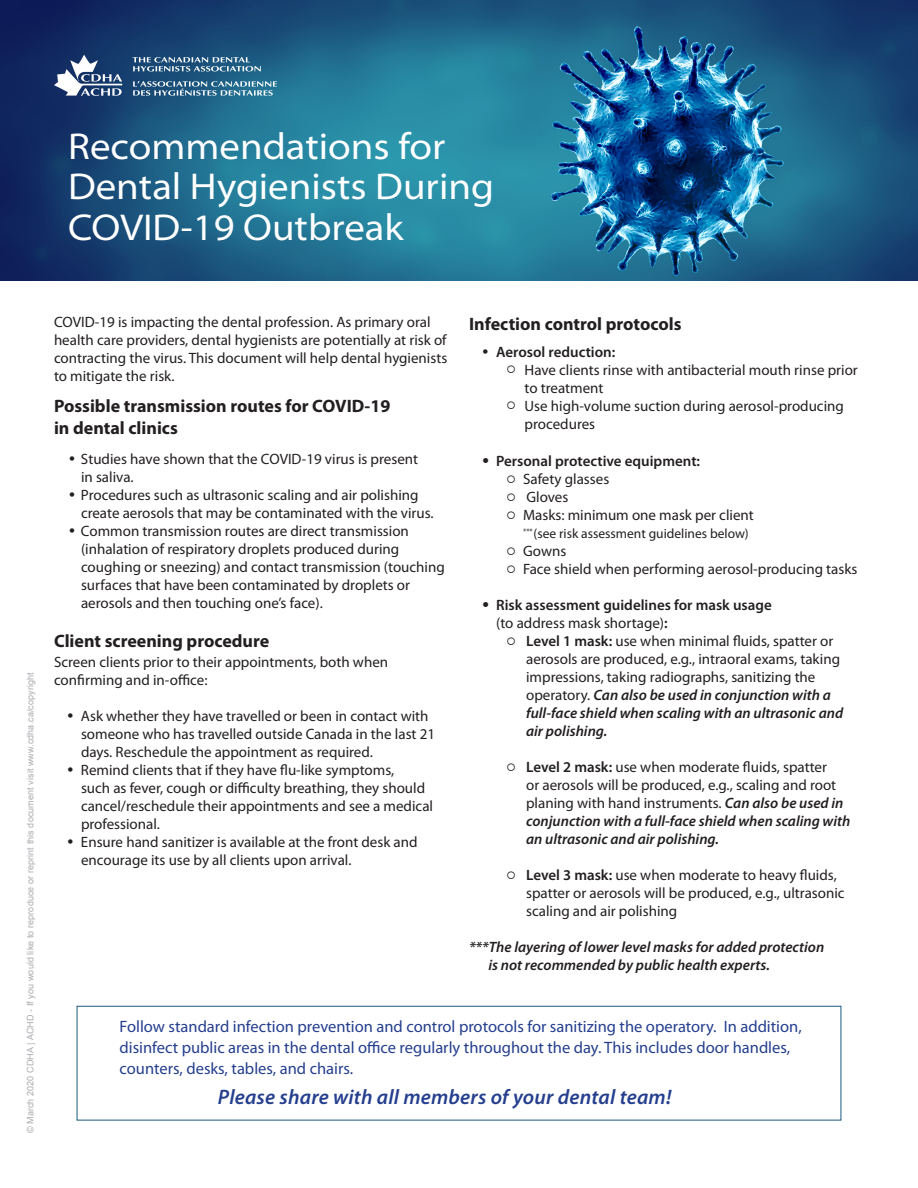
<style>
.page{position:relative;width:918px;height:1188px;background:#fff}
.page>*{position:absolute;margin:0;border:0;box-sizing:border-box;transform-origin:0 0}
.t1{font:semi-expanded 37.5px/40.5px "Myriad Pro";color:#fff}
.t2{font:italic 600 21px "Myriad Pro";letter-spacing:.01em;color:#253f8e}
.t3{font:700 18px/21.6px "Myriad Pro";color:#231f20}
.t4{font:16.5px/21px "Myriad Pro";color:#253f8e}
.t5{font:15px/18px "Myriad Pro";color:#231f20}
.t6{font:600 15px/18px "Myriad Pro";color:#231f20}
.t7{font:italic 600 15px/18px "Myriad Pro";color:#231f20}
.t8{font:13.5px "Myriad Pro";color:#231f20}
.t9{font:9px "Arial";letter-spacing:.01em;color:#aaabaf}
.s1{font-size:21px}
.s2{font-weight:400;font-size:21px}
.s3{font-weight:400}
.s4{font-weight:600}
.s5{font-weight:600;font-style:italic}
</style>
<div class="page">
<img style="left:0;top:0;width:918px;height:281px">
<svg style="left:133px;top:57px;width:128px;height:14px;background:#557d9c"></svg>
<svg style="left:133px;top:81px;width:144px;height:15px;background:#5988a4"></svg>
<svg style="left:54px;top:55px;width:68px;height:41px"></svg>
<div style="left:77px;top:1006px;width:764px;height:114px;border:1px solid #1c5a81"></div>
<p class="t1" style="left:68px;top:127px;width:428px">Recommendations for<br>Dental Hygienists During<br>COVID-19 Outbreak</p>
<p class="t9" style="left:24px;top:1133px;width:462px;rotate:-90deg">© March 2020 CDHA | ACHD - If you would like to reproduce or reprint this document visit www.cdha.ca/copyright</p>
<p class="t5" style="left:54px;top:314px;width:395px">COVID-19 is impacting the dental profession. As primary oral health care providers, dental hygienists are potentially at risk of contracting the virus. This document will help dental hygienists to mitigate the risk.</p>
<p class="t3" style="left:54px;top:395px;width:338px">Possible transmission routes for COVID-19 in dental clinics</p>
<p class="t5" style="left:81px;top:450px;width:339px;text-indent:-12px"><span class="s1">•</span> Studies have shown that the COVID-19 virus is present in saliva.</p>
<p class="t5" style="left:81px;top:486px;width:354px;text-indent:-12px"><span class="s1">•</span> Procedures such as ultrasonic scaling and air polishing create aerosols that may be contaminated with the virus.</p>
<p class="t5" style="left:81px;top:522px;width:365px;text-indent:-12px"><span class="s1">•</span> Common transmission routes are direct transmission (inhalation of respiratory droplets produced during coughing or sneezing) and contact transmission (touching surfaces that have been contaminated by droplets or aerosols and then touching one’s face).</p>
<p class="t3" style="left:54px;top:631px;width:217px">Client screening procedure</p>
<p class="t5" style="left:54px;top:653px;width:336px">Screen clients prior to their appointments, both when confirming and in-office:</p>
<p class="t5" style="left:81px;top:707px;width:356px;text-indent:-14px"><span class="s1">•</span> Ask whether they have travelled or been in contact with someone who has travelled outside Canada in the last 21 days. Reschedule the appointment as required.</p>
<p class="t5" style="left:81px;top:761px;width:354px;text-indent:-14px"><span class="s1">•</span> Remind clients that if they have flu-like symptoms,<br>such as fever, cough or difficulty breathing, they should cancel/reschedule their appointments and see a medical professional.</p>
<p class="t5" style="left:81px;top:833px;width:338px;text-indent:-14px"><span class="s1">•</span> Ensure hand sanitizer is available at the front desk and encourage its use by all clients upon arrival.</p>
<p class="t3" style="left:469px;top:313px;width:214px">Infection control protocols</p>
<p class="t6" style="left:483px;top:343px;width:134px"><span class="s2">•</span> Aerosol reduction:</p>
<p class="t5" style="left:525px;top:361px;width:335px">Have clients rinse with antibacterial mouth rinse prior to treatment</p>
<p class="t5" style="left:525px;top:397px;width:321px">Use high-volume suction during aerosol-producing procedures</p>
<p class="t6" style="left:483px;top:453px;width:219px"><span class="s1">•</span> Personal protective equipment:</p>
<p class="t5" style="left:523px;top:471px;width:88px">Safety glasses</p>
<p class="t5" style="left:526px;top:489px;width:43px">Gloves</p>
<p class="t5" style="left:523px;top:507px;width:232px">Masks: minimum one mask per client</p>
<p class="t8" style="left:523px;top:527px;width:227px"><sup>***</sup>(see risk assessment guidelines below)</p>
<p class="t5" style="left:523px;top:543px;width:45px">Gowns</p>
<p class="t5" style="left:523px;top:561px;width:336px">Face shield when performing aerosol-producing tasks</p>
<p class="t6" style="left:496px;top:597px;width:277px;text-indent:-14px"><span class="s1">•</span> Risk assessment guidelines for mask usage <span class="s3">(to address mask shortage)</span>:</p>
<p class="t5" style="left:526px;top:633px;width:319px"><span class="s4">Level 1 mask:</span> use when minimal fluids, spatter or aerosols are produced, e.g., intraoral exams, taking impressions, taking radiographs, sanitizing the operatory. <span class="s5">Can also be used in conjunction with a full-face shield when scaling with an ultrasonic and air polishing.</span></p>
<p class="t5" style="left:526px;top:759px;width:326px"><span class="s4">Level 2 mask:</span> use when moderate fluids, spatter<br>or aerosols will be produced, e.g., scaling and root planing with hand instruments. <span class="s5">Can also be used in conjunction with a full-face shield when scaling with an ultrasonic and air polishing.</span></p>
<p class="t5" style="left:526px;top:867px;width:320px"><span class="s4">Level 3 mask:</span> use when moderate to heavy fluids, spatter or aerosols will be produced, e.g., ultrasonic scaling and air polishing</p>
<p class="t7" style="left:488px;top:939px;width:337px;text-indent:-19px">***The layering of lower level masks for added protection is not recommended by public health experts.</p>
<p class="t4" style="left:120px;top:1016px;width:684px">Follow standard infection prevention and control protocols for sanitizing the operatory. In addition, disinfect public areas in the dental office regularly throughout the day. This includes door handles, counters, desks, tables, and chairs.</p>
<p class="t2" style="left:218px;top:1086px;width:455px">Please share with all members of your dental team!</p>
</div>
